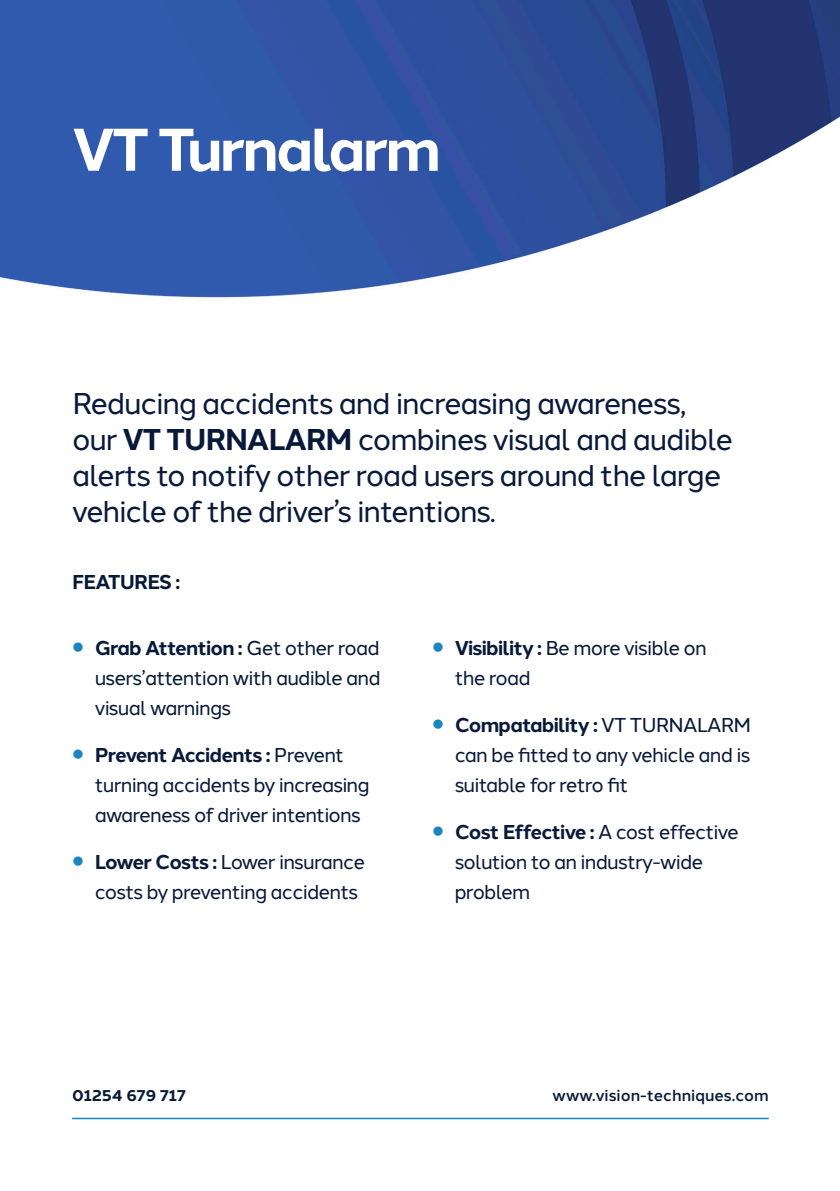
<style>
.page{position:relative;width:840px;height:1191px;background:#fff}
.page>*{position:absolute;margin:0;border:0;box-sizing:border-box;transform-origin:0 0}
.t1{font:700 60px "Halcom";letter-spacing:-.05em;color:#fff}
.t2{font:30px/36px "Halcom";letter-spacing:-.04em;color:#081939}
.t3{font:20px/30px "Halcom";letter-spacing:-.04em;color:#081939}
.t4{font:700 20px "Halcom";letter-spacing:-.04em;color:#081939}
.t5{font:500 16px "Halcom";color:#081939}
.t6{font:700 16px "Halcom";color:#081939}
.s1{font-weight:700}
.s2{color:#1b85bf}
</style>
<div class="page">
<img style="left:0;top:0;width:839px;height:298px">
<hr style="left:72px;top:1117px;width:696px;height:2px;background:#1b85bf">
<p class="t1" style="left:72px;top:101px;width:370px">VT Turnalarm</p>
<p class="t2" style="left:72px;top:382px;width:662px">Reducing accidents and increasing awareness, our <span class="s1">VT TURNALARM</span> combines visual and audible alerts to notify other road users around the large vehicle of the driver’s intentions.</p>
<p class="t4" style="left:72px;top:566px;width:110px">FEATURES :</p>
<p class="t3" style="left:95px;top:631px;width:287px;text-align:justify;text-indent:-23px"><span class="s2">●</span> <span class="s1">Grab Attention :</span> Get other road users’attention with audible and visual warnings</p>
<p class="t3" style="left:95px;top:738px;width:276px;text-indent:-23px"><span class="s2">●</span> <span class="s1">Prevent Accidents :</span> Prevent turning accidents by increasing awareness of driver intentions</p>
<p class="t3" style="left:95px;top:845px;width:272px;text-indent:-23px"><span class="s2">●</span> <span class="s1">Lower Costs :</span> Lower insurance costs by preventing accidents</p>
<p class="t3" style="left:454px;top:631px;width:253px;text-indent:-23px"><span class="s2">●</span> <span class="s1">Visibility :</span> Be more visible on the road</p>
<p class="t3" style="left:454px;top:708px;width:298px;text-align:justify;text-indent:-23px"><span class="s2">●</span> <span class="s1">Compatability :</span> VT TURNALARM can be fitted to any vehicle and is suitable for retro fit</p>
<p class="t3" style="left:454px;top:815px;width:286px;text-indent:-23px"><span class="s2">●</span> <span class="s1">Cost Effective :</span> A cost effective solution to an industry-wide problem</p>
<p class="t6" style="left:72px;top:1082px;width:115px">01254 679 717</p>
<p class="t5" style="left:552px;top:1082px;width:217px">www.vision-techniques.com</p>
</div>
